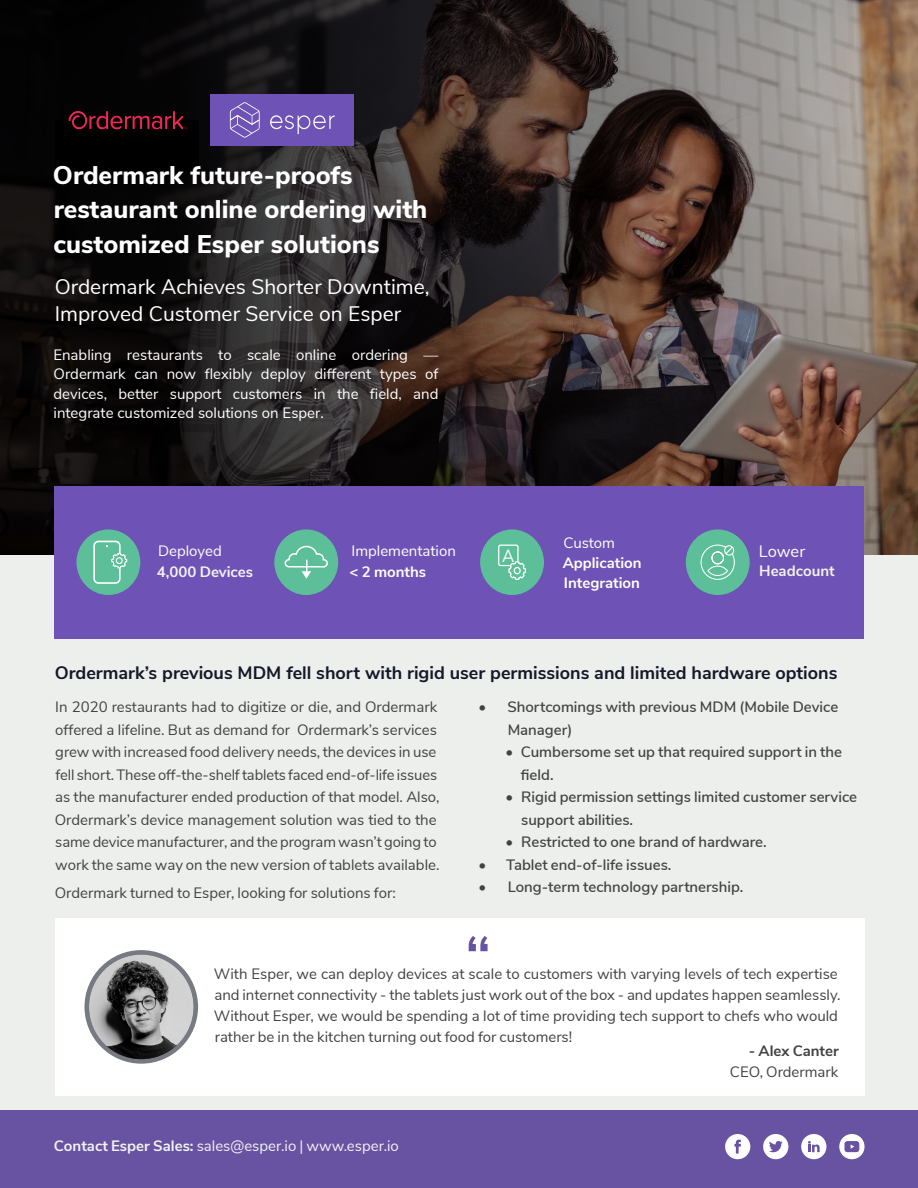
<style>
.page{position:relative;width:918px;height:1188px;background:#fff}
.page>*{position:absolute;margin:0;border:0;box-sizing:border-box;transform-origin:0 0}
.t1{font:70.5px "Nunito Sans";color:#6753a2}
.t2{font:800 25.5px/34.5px "Nunito Sans";color:#fff}
.t3{font:21px/27px "Nunito Sans";color:#fff}
.t4{font:700 18px "Nunito Sans";color:#141828}
.t5{font:17.7px "Nunito Sans";color:#fff;scale:.95 1}
.t6{font:16.5px "Nunito Sans";letter-spacing:-.005em;color:#fff}
.t7{font:15px/22.5px "Nunito Sans";color:#424243}
.t8{font:600 15px/22.5px "Nunito Sans";color:#424243}
.t9{font:15px/19.5px "Nunito Sans";color:#fff;text-align:justify}
.t10{font:15px "Nunito Sans";color:#f2f2f2}
.t11{font:700 15px/19.5px "Nunito Sans";color:#fff}
.t12{font:700 15px "Nunito Sans";color:#f2f2f2}
.t13{font:700 15px "Nunito Sans";color:#424243}
.s1{font-weight:700}
</style>
<div class="page">
<div style="left:0;top:0;width:918px;height:1187px;background:#edefed"></div>
<svg style="left:0;top:0;width:918px;height:554px;background:#3e3531"></svg>
<div style="left:55px;top:120px;width:143px;height:52px;background:#000"></div>
<div style="left:211px;top:94px;width:143px;height:52px;background:#6e52b5"></div>
<svg style="left:270px;top:115px;width:65px;height:19px"></svg>
<svg style="left:230px;top:102px;width:30px;height:36px"></svg>
<div style="left:0;top:1110px;width:918px;height:78px;background:#6753a2"></div>
<div style="left:725px;top:1134px;width:25px;height:25px;background:#fff;border-radius:50%"></div>
<svg style="left:734px;top:1140px;width:7px;height:14px"></svg>
<div style="left:839px;top:1134px;width:26px;height:25px;background:#fff;border-radius:50%"></div>
<svg style="left:844px;top:1141px;width:15px;height:11px"></svg>
<div style="left:763px;top:1134px;width:25px;height:25px;background:#fff;border-radius:50%"></div>
<svg style="left:769px;top:1141px;width:14px;height:11px"></svg>
<div style="left:801px;top:1134px;width:25px;height:25px;background:#fff;border-radius:50%"></div>
<svg style="left:808px;top:1141px;width:12px;height:11px"></svg>
<img style="left:63px;top:106px;width:127px;height:24px">
<div style="left:55px;top:918px;width:810px;height:177px;background:#fff"></div>
<svg style="left:84px;top:950px;width:114px;height:114px;background:#80828b"></svg>
<img style="left:89px;top:955px;width:105px;height:104px;border-radius:52px">
<div style="left:54px;top:486px;width:810px;height:152px;background:#6e52b5"></div>
<div style="left:76px;top:529px;width:64px;height:66px;background:#5cbf99;border-radius:50%"></div>
<div style="left:93px;top:541px;width:28px;height:43px;border:2px solid #fff;border-radius:4px"></div>
<svg style="left:111px;top:553px;width:16px;height:16px"></svg>
<div style="left:274px;top:529px;width:64px;height:66px;background:#5cbf99;border-radius:50%"></div>
<svg style="left:284px;top:545px;width:44px;height:34px"></svg>
<div style="left:480px;top:529px;width:64px;height:66px;background:#5cbf99;border-radius:50%"></div>
<svg style="left:498px;top:544px;width:28px;height:36px"></svg>
<div style="left:686px;top:529px;width:64px;height:66px;background:#5cbf99;border-radius:50%"></div>
<svg style="left:700px;top:544px;width:35px;height:36px"></svg>
<p class="t2" style="left:53px;top:156px;width:376px">Ordermark future-proofs restaurant online ordering with customized Esper solutions</p>
<p class="t3" style="left:55px;top:272px;width:376px">Ordermark Achieves Shorter Downtime,<br>Improved Customer Service on Esper</p>
<p class="t9" style="left:53px;top:344px;width:387px">Enabling restaurants to scale online ordering — Ordermark can now flexibly deploy different types of devices, better support customers in the field, and integrate customized solutions on Esper.</p>
<p class="t9" style="left:158px;top:540px;width:65px">Deployed</p>
<p class="t12" style="left:157px;top:560px;width:98px">4,000 Devices</p>
<p class="t9" style="left:352px;top:540px;width:106px">Implementation</p>
<p class="t11" style="left:350px;top:561px;width:78px">&lt; 2 months</p>
<p class="t9" style="left:563px;top:532px;width:53px">Custom</p>
<p class="t11" style="left:563px;top:552px;width:80px">Application<br>Integration</p>
<p class="t5" style="left:502px;top:543px;width:14px">A</p>
<p class="t6" style="left:759px;top:540px;width:48px">Lower</p>
<p class="t12" style="left:759px;top:560px;width:77px">Headcount</p>
<p class="t4" style="left:55px;top:659px;width:784px">Ordermark’s previous MDM fell short with rigid user permissions and limited hardware options</p>
<p class="t7" style="left:55px;top:695px;width:386px">In 2020 restaurants had to digitize or die, and Ordermark offered a lifeline. But as demand for Ordermark’s services grew with increased food delivery needs, the devices in use fell short. These off-the-shelf tablets faced end-of-life issues as the manufacturer ended production of that model. Also, Ordermark’s device management solution was tied to the same device manufacturer, and the program wasn’t going to work the same way on the new version of tablets available.</p>
<p class="t7" style="left:55px;top:881px;width:343px">Ordermark turned to Esper, looking for solutions for:</p>
<p class="t8" style="left:508px;top:695px;width:332px;text-indent:-29px">• Shortcomings with previous MDM (Mobile Device<br>Manager)</p>
<p class="t8" style="left:521px;top:740px;width:323px;text-indent:-15px">• Cumbersome set up that required support in the field.</p>
<p class="t8" style="left:521px;top:785px;width:337px;text-indent:-16px">• Rigid permission settings limited customer service support abilities.</p>
<p class="t8" style="left:506px;top:830px;width:263px">• Restricted to one brand of hardware.</p>
<p class="t8" style="left:479px;top:852px;width:194px">• Tablet end-of-life issues.</p>
<p class="t8" style="left:479px;top:875px;width:266px">• Long-term technology partnership.</p>
<p class="t1" style="left:464px;top:910px;width:29px">“</p>
<p class="t7" style="left:214px;top:962px;width:628px;line-height:21px">With Esper, we can deploy devices at scale to customers with varying levels of tech expertise and internet connectivity - the tablets just work out of the box - and updates happen seamlessly.<br>Without Esper, we would be spending a lot of time providing tech support to chefs who would rather be in the kitchen turning out food for customers!</p>
<p class="t13" style="left:749px;top:1040px;width:92px">- Alex Canter</p>
<p class="t7" style="left:730px;top:1060px;width:110px">CEO, Ordermark</p>
<p class="t10" style="left:54px;top:1135px;width:346px"><span class="s1">Contact Esper Sales:</span> sales@esper.io | www.esper.io</p>
</div>
